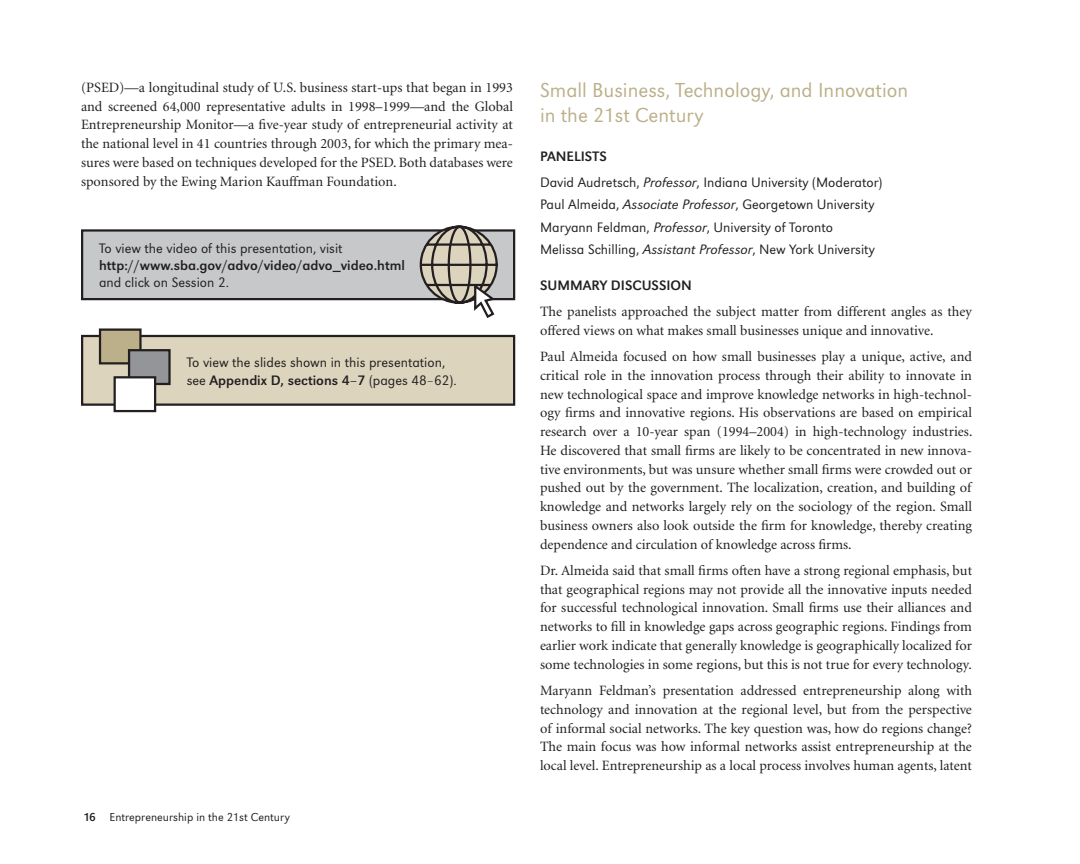
<style>
.page{position:relative;width:1080px;height:864px;background:#fff}
.page>*{position:absolute;margin:0;border:0;box-sizing:border-box;transform-origin:0 0}
.t1{font:21px/25.5px "Urw Grotesk";color:#bcb08a}
.t2{font:14.25px/18.8px "Minion";color:#231f20;text-align:justify}
.t3{font:14.25px/22.4px "Urw Grotesk";color:#231f20}
.t4{font:700 14.25px "Urw Grotesk";color:#231f20}
.t5{font:12px "Urw Grotesk";color:#231f20}
.s1{font-weight:700}
.s2{font-style:italic}
</style>
<div class="page">
<div style="left:82px;top:336px;width:432px;height:69px;background:#dcd4bd"></div>
<div style="left:81px;top:335px;width:434px;height:71px;border:2px solid #231f20"></div>
<div style="left:100px;top:330px;width:40px;height:33px;background:#bcb08a"></div>
<div style="left:99px;top:328px;width:43px;height:36px;border:2px solid #231f20"></div>
<div style="left:129px;top:350px;width:41px;height:34px;background:#939598"></div>
<div style="left:128px;top:349px;width:43px;height:36px;border:2px solid #231f20"></div>
<div style="left:115px;top:377px;width:40px;height:34px;background:#fff"></div>
<div style="left:114px;top:376px;width:42px;height:36px;border:2px solid #231f20"></div>
<div style="left:82px;top:230px;width:432px;height:69px;background:#c6c8ca"></div>
<div style="left:81px;top:229px;width:434px;height:71px;border:2px solid #231f20"></div>
<svg style="left:418px;top:225px;width:82px;height:93px"></svg>
<p class="t2" style="left:81px;top:79px;width:434px">(PSED)—a longitudinal study of U.S. business start-ups that began in 1993 and screened 64,000 representative adults in 1998–1999—and the Global Entrepreneurship Monitor—a five-year study of entrepreneurial activity at the national level in 41 countries through 2003, for which the primary mea&shy;sures were based on techniques developed for the PSED. Both databases were sponsored by the Ewing Marion Kauffman Foundation.</p>
<h1 class="t1" style="left:540px;top:79px;width:370px">Small Business, Technology, and Innovation in the 21st Century</h1>
<p class="t3" style="left:540px;top:145px;width:344px;line-height:25.5px"><span class="s1">PANELISTS<br></span>David Audretsch, <span class="s2">Professor</span>, Indiana University (Moderator)</p>
<p class="t3" style="left:540px;top:195px;width:336px">Paul Almeida, <span class="s2">Associate Professor</span>, Georgetown University<br>Maryann Feldman, <span class="s2">Professor</span>, University of Toronto<br>Melissa Schilling, <span class="s2">Assistant Professor</span>, New York University</p>
<p class="t4" style="left:540px;top:280px;width:154px">SUMMARY DISCUSSION</p>
<p class="t2" style="left:540px;top:303px;width:433px">The panelists approached the subject matter from different angles as they offered views on what makes small businesses unique and innovative.</p>
<p class="t2" style="left:540px;top:348px;width:434px">Paul Almeida focused on how small businesses play a unique, active, and critical role in the innovation process through their ability to innovate in new technological space and improve knowledge networks in high-technol&shy;ogy firms and innovative regions. His observations are based on empirical research over a 10-year span (1994–2004) in high-technology industries.<br>He discovered that small firms are likely to be concentrated in new innova&shy;tive environments, but was unsure whether small firms were crowded out or pushed out by the government. The localization, creation, and building of knowledge and networks largely rely on the sociology of the region. Small business owners also look outside the firm for knowledge, thereby creating dependence and circulation of knowledge across firms.</p>
<p class="t2" style="left:540px;top:562px;width:434px">Dr. Almeida said that small firms often have a strong regional emphasis, but that geographical regions may not provide all the innovative inputs needed for successful technological innovation. Small firms use their alliances and networks to fill in knowledge gaps across geographic regions. Findings from earlier work indicate that generally knowledge is geographically localized for some technologies in some regions, but this is not true for every technology.</p>
<p class="t2" style="left:540px;top:682px;width:434px">Maryann Feldman’s presentation addressed entrepreneurship along with technology and innovation at the regional level, but from the perspective of informal social networks. The key question was, how do regions change?<br>The main focus was how informal networks assist entrepreneurship at the local level. Entrepreneurship as a local process involves human agents, latent</p>
<p class="t3" style="left:99px;top:238px;width:245px">To view the video of this presentation, visit</p>
<p class="t4" style="left:99px;top:260px;width:308px">http://www.sba.gov/advo/video/advo_video.html</p>
<p class="t3" style="left:99px;top:272px;width:132px">and click on Session 2.</p>
<p class="t3" style="left:187px;top:354px;width:271px;line-height:18px">To view the slides shown in this presentation, see <span class="s1">Appendix D, sections 4–7</span> (pages 48–62).</p>
<p class="t5" style="left:83px;top:813px;width:208px"><span class="s1">16</span> Entrepreneurship in the 21st Century</p>
</div>
